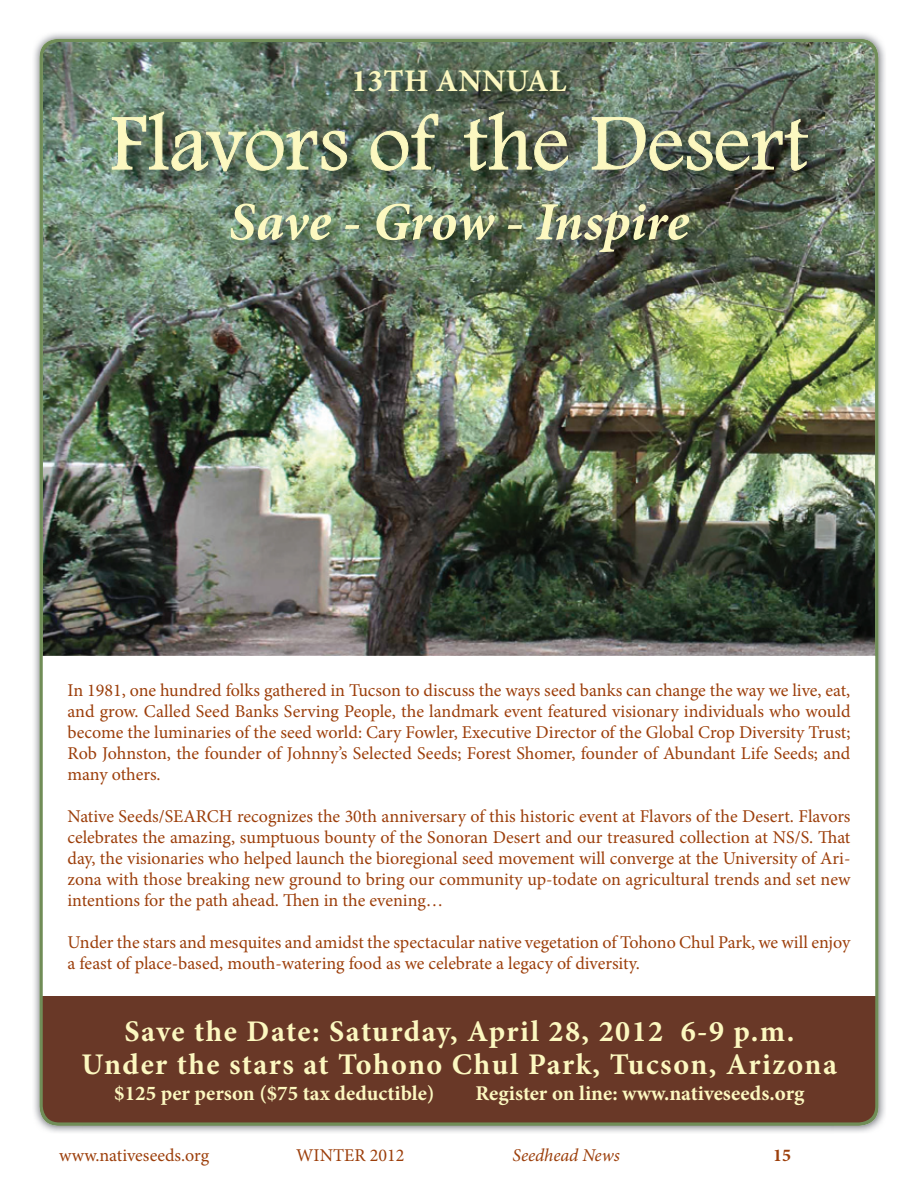
<style>
.page{position:relative;width:918px;height:1188px;background:#fff}
.page>*{position:absolute;margin:0;border:0;box-sizing:border-box;transform-origin:0 0}
.t1{font:82.5px "Footlight MT Light";color:#fcf8c0}
.t2{font:italic 700 54px "Minion Pro";letter-spacing:-.005em;color:#fcf8c0}
.t3{font:700 31.5px "Minion Pro";letter-spacing:.01em;color:#fcf8c0}
.t4{font:700 30px/33px "Minion Pro";letter-spacing:.05em;color:#fcf8c0;text-align:center}
.t5{font:700 21px "Minion Pro";color:#fcf8c0}
.t6{font:18px/21px "Minion Pro";letter-spacing:-.005em;color:#9c3e0a;text-align:justify}
.t7{font:italic 18px "Minion Pro";letter-spacing:-.005em;color:#9c3e0a}
.t8{font:700 18px "Minion Pro";color:#9c3e0a}
</style>
<div class="page">
<img style="left:34px;top:33px;width:851px;height:49px">
<img style="left:34px;top:82px;width:50px;height:1051px">
<img style="left:833px;top:82px;width:52px;height:1051px">
<img style="left:40px;top:39px;width:838px;height:1086px">
<div style="left:43px;top:656px;width:835px;height:347px;background:#fff"></div>
<div style="left:42px;top:1020px;width:834px;height:104px;background:#693827;border-radius:18px"></div>
<img style="left:355px;top:70px;width:227px;height:38px">
<img style="left:231px;top:204px;width:475px;height:65px">
<img style="left:113px;top:113px;width:711px;height:74px">
<img style="left:112px;top:111px;width:235px;height:61px">
<svg style="left:370px;top:113px;width:69px;height:58px;background:#62715c"></svg>
<img style="left:464px;top:111px;width:105px;height:60px">
<img style="left:591px;top:117px;width:217px;height:54px">
<div style="left:42px;top:996px;width:834px;height:63px;background:#693827"></div>
<h3 class="t3" style="left:351px;top:59px;width:217px">13TH ANNUAL</h3>
<h1 class="t1" style="left:110px;top:94px;width:700px">Flavors of the Desert</h1>
<h2 class="t2" style="left:229px;top:184px;width:462px">Save - Grow - Inspire</h2>
<p class="t6" style="left:68px;top:680px;width:785px">In 1981, one hundred folks gathered in Tucson to discuss the ways seed banks can change the way we live, eat, and grow. Called Seed Banks Serving People, the landmark event featured visionary individuals who would become the luminaries of the seed world: Cary Fowler, Executive Director of the Global Crop Diversity Trust; Rob Johnston, the founder of Johnny’s Selected Seeds; Forest Shomer, founder of Abundant Life Seeds; and many others.</p>
<p class="t6" style="left:68px;top:806px;width:785px">Native Seeds/SEARCH recognizes the 30th anniversary of this historic event at Flavors of the Desert. Flavors celebrates the amazing, sumptuous bounty of the Sonoran Desert and our treasured collection at NS/S. That day, the visionaries who helped launch the bioregional seed movement will converge at the University of Ari&shy;zona with those breaking new ground to bring our community up-todate on agricultural trends and set new intentions for the path ahead. Then in the evening…</p>
<p class="t6" style="left:68px;top:932px;width:784px">Under the stars and mesquites and amidst the spectacular native vegetation of Tohono Chul Park, we will enjoy a feast of place-based, mouth-watering food as we celebrate a legacy of diversity.</p>
<h3 class="t4" style="left:82px;top:1015px;width:757px">Save the Date: Saturday, April 28, 2012 6-9 p.m.<br>Under the stars at Tohono Chul Park, Tucson, Arizona</h3>
<p class="t5" style="left:114px;top:1078px;width:322px">$125 per person ($75 tax deductible)</p>
<p class="t5" style="left:475px;top:1078px;width:331px">Register on line: www.nativeseeds.org</p>
<p class="t6" style="left:59px;top:1145px;width:151px">www.nativeseeds.org</p>
<p class="t6" style="left:296px;top:1145px;width:110px">WINTER 2012</p>
<p class="t7" style="left:513px;top:1143px;width:109px">Seedhead News</p>
<p class="t8" style="left:773px;top:1143px;width:19px">15</p>
</div>
